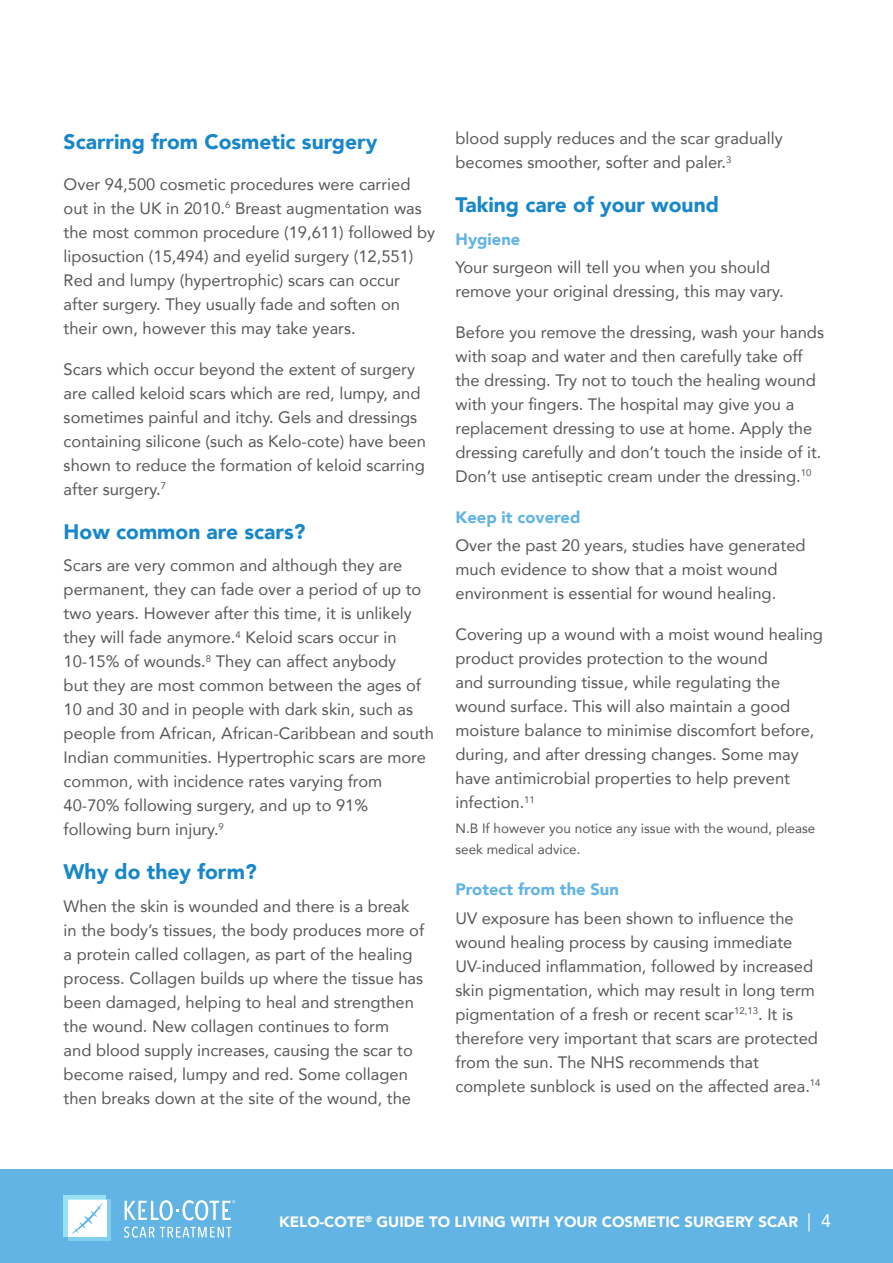
<style>
.page{position:relative;width:893px;height:1263px;background:#fff}
.page>*{position:absolute;margin:0;border:0;box-sizing:border-box;transform-origin:0 0}
.t1{font:900 21px "Avenir";color:#1887c9}
.t2{font:16.5px/24px "Avenir";color:#575756}
.t3{font:900 16.5px "Avenir";color:#61b4e4}
.t4{font:900 15px "Avenir";color:#fff}
.t5{font:13.5px/21px "Avenir";color:#575756}
.s1{font-weight:400;font-size:18px}
</style>
<div class="page">
<div style="left:0;top:1169px;width:893px;height:94px;background:#61b4e4"></div>
<svg style="left:124px;top:1226px;width:108px;height:12px"></svg>
<svg style="left:64px;top:1195px;width:42px;height:42px"></svg>
<svg style="left:68px;top:1200px;width:42px;height:41px"></svg>
<div style="left:68px;top:1200px;width:38px;height:37px;background:#fff"></div>
<svg style="left:71px;top:1202px;width:32px;height:32px"></svg>
<svg style="left:125px;top:1200px;width:110px;height:20px"></svg>
<p class="t1" style="left:64px;top:123px;width:315px">Scarring from Cosmetic surgery</p>
<p class="t2" style="left:64px;top:171px;width:373px">Over 94,500 cosmetic procedures were carried out in the UK in 2010.<sup>6</sup> Breast augmentation was the most common procedure (19,611) followed by liposuction (15,494) and eyelid surgery (12,551)<br>Red and lumpy (hypertrophic) scars can occur after surgery. They usually fade and soften on their own, however this may take years.</p>
<p class="t2" style="left:64px;top:356px;width:364px">Scars which occur beyond the extent of surgery are called keloid scars which are red, lumpy, and sometimes painful and itchy. Gels and dressings containing silicone (such as Kelo-cote) have been shown to reduce the formation of keloid scarring after surgery.<sup>7</sup></p>
<p class="t1" style="left:64px;top:513px;width:243px">How common are scars?</p>
<p class="t2" style="left:64px;top:553px;width:372px">Scars are very common and although they are permanent, they can fade over a period of up to two years. However after this time, it is unlikely they will fade anymore.<sup>4</sup> Keloid scars occur in 10-15% of wounds.<sup>8</sup> They can affect anybody<br>but they are most common between the ages of 10 and 30 and in people with dark skin, such as people from African, African-Caribbean and south Indian communities. Hypertrophic scars are more common, with incidence rates varying from 40-70% following surgery, and up to 91% following burn injury.<sup>9</sup></p>
<p class="t1" style="left:64px;top:854px;width:195px">Why do they form?</p>
<p class="t2" style="left:64px;top:893px;width:362px">When the skin is wounded and there is a break in the body’s tissues, the body produces more of a protein called collagen, as part of the healing process. Collagen builds up where the tissue has been damaged, helping to heal and strengthen the wound. New collagen continues to form<br>and blood supply increases, causing the scar to become raised, lumpy and red. Some collagen then breaks down at the site of the wound, the</p>
<p class="t2" style="left:455px;top:126px;width:329px">blood supply reduces and the scar gradually becomes smoother, softer and paler.<sup>3</sup></p>
<p class="t1" style="left:455px;top:187px;width:265px">Taking care of your wound</p>
<p class="t3" style="left:455px;top:225px;width:66px">Hygiene</p>
<p class="t2" style="left:455px;top:255px;width:330px">Your surgeon will tell you when you should remove your original dressing, this may vary.</p>
<p class="t2" style="left:455px;top:320px;width:370px">Before you remove the dressing, wash your hands with soap and water and then carefully take off the dressing. Try not to touch the healing wound with your fingers. The hospital may give you a replacement dressing to use at home. Apply the dressing carefully and don’t touch the inside of it.<br>Don’t use antiseptic cream under the dressing.<sup>10</sup></p>
<p class="t3" style="left:455px;top:503px;width:126px">Keep it covered</p>
<p class="t2" style="left:455px;top:533px;width:352px">Over the past 20 years, studies have generated much evidence to show that a moist wound environment is essential for wound healing.</p>
<p class="t2" style="left:455px;top:622px;width:369px">Covering up a wound with a moist wound healing product provides protection to the wound<br>and surrounding tissue, while regulating the wound surface. This will also maintain a good moisture balance to minimise discomfort before, during, and after dressing changes. Some may have antimicrobial properties to help prevent infection.<sup>11</sup></p>
<p class="t5" style="left:455px;top:818px;width:361px">N.B If however you notice any issue with the wound, please seek medical advice.</p>
<p class="t3" style="left:455px;top:875px;width:165px">Protect from the Sun</p>
<p class="t2" style="left:455px;top:905px;width:367px">UV exposure has been shown to influence the wound healing process by causing immediate UV-induced inflammation, followed by increased skin pigmentation, which may result in long term pigmentation of a fresh or recent scar<sup>12,13</sup>. It is therefore very important that scars are protected from the sun. The NHS recommends that complete sunblock is used on the affected area.<sup>14</sup></p>
<p class="t4" style="left:279px;top:1209px;width:554px">KELO-COTE<sup>®</sup> GUIDE TO LIVING WITH YOUR COSMETIC SURGERY SCAR <span class="s1">| 4</span></p>
</div>
